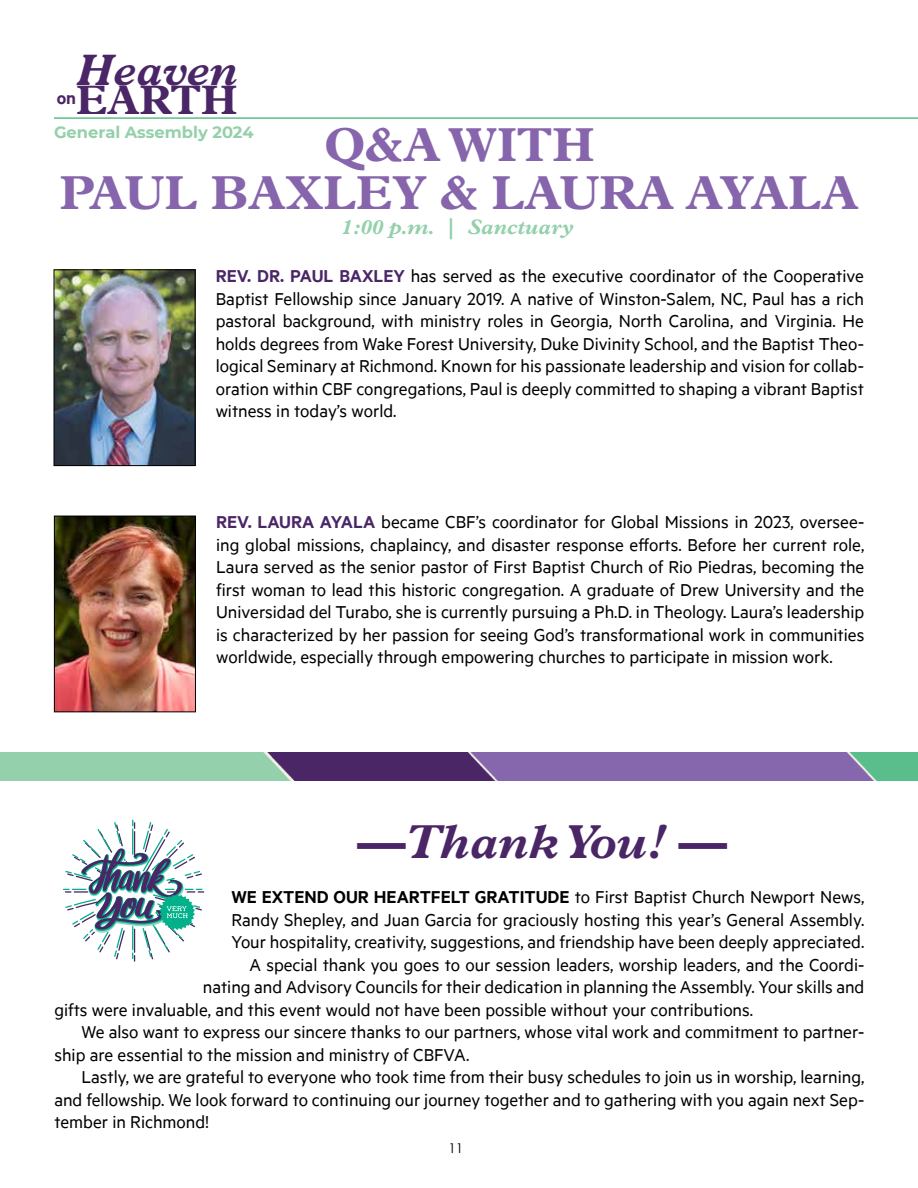
<style>
.page{position:relative;width:918px;height:1188px;background:#fff}
.page>*{position:absolute;margin:0;border:0;box-sizing:border-box;transform-origin:0 0}
.t1{font:700 48px/48px "Plantin MT Pro";color:#8665ac;text-align:center}
.t2{font:italic 700 48px "Plantin MT Pro";color:#4a2666}
.t3{font:italic 700 44.4px "Plantin MT Pro";color:#4a2666}
.t4{font:700 41.4px "Plantin MT Pro";color:#4a2666}
.t5{font:italic 700 21px "Plantin MT Pro";color:#93d0ab}
.t6{font:19.5px/22.5px "Metric";color:#000;text-align:justify}
.t7{font:700 16.35px "Montserrat";color:#93d0ab}
.t8{font:13.5px "Century Gothic";color:#000}
.s1{font-weight:600;color:#4a2666}
.s2{font-weight:600}
</style>
<div class="page">
<img style="left:56px;top:271px;width:137px;height:193px">
<div style="left:54px;top:269px;width:141px;height:197px;border:1px solid #000"></div>
<img style="left:56px;top:518px;width:138px;height:192px">
<div style="left:54px;top:516px;width:142px;height:196px;border:1px solid #000"></div>
<svg style="left:63px;top:820px;width:141px;height:142px"></svg>
<img style="left:0;top:753px;width:918px;height:28px">
<hr style="left:54px;top:117px;width:864px;height:2px;background:#59be8b">
<h2 class="t3" style="left:76px;top:43px;width:163px">Heaven</h2>
<h3 class="t4" style="left:57px;top:76px;width:182px"><sup>on</sup>EARTH</h3>
<p class="t7" style="left:54px;top:120px;width:201px">General Assembly 2024</p>
<h1 class="t1" style="left:60px;top:120px;width:800px">Q&amp;A WITH<br>PAUL BAXLEY &amp; LAURA AYALA</h1>
<p class="t5" style="left:341px;top:214px;width:234px">1:00 p.m. | Sanctuary</p>
<p class="t6" style="left:216px;top:264px;width:650px"><span class="s1">REV. DR. PAUL BAXLEY</span> has served as the executive coordinator of the Cooperative Baptist Fellowship since January 2019. A native of Winston-Salem, NC, Paul has a rich pastoral background, with ministry roles in Georgia, North Carolina, and Virginia. He holds degrees from Wake Forest University, Duke Divinity School, and the Baptist Theo&shy;logical Seminary at Richmond. Known for his passionate leadership and vision for collab&shy;oration within CBF congregations, Paul is deeply committed to shaping a vibrant Baptist witness in today’s world.</p>
<p class="t6" style="left:216px;top:510px;width:650px"><span class="s1">REV. LAURA AYALA</span> became CBF’s coordinator for Global Missions in 2023, oversee&shy;ing global missions, chaplaincy, and disaster response efforts. Before her current role, Laura served as the senior pastor of First Baptist Church of Rio Piedras, becoming the first woman to lead this historic congregation. A graduate of Drew University and the Universidad del Turabo, she is currently pursuing a Ph.D. in Theology. Laura’s leadership is characterized by her passion for seeing God’s transformational work in communities worldwide, especially through empowering churches to participate in mission work.</p>
<h1 class="t2" style="left:357px;top:812px;width:371px">—Thank You! —</h1>
<p class="t6" style="left:231px;top:885px;width:635px"><span class="s2">WE EXTEND OUR HEARTFELT GRATITUDE</span> to First Baptist Church Newport News,</p>
<p class="t6" style="left:231px;top:908px;width:635px">Randy Shepley, and Juan Garcia for graciously hosting this year’s General Assembly.</p>
<p class="t6" style="left:231px;top:930px;width:635px">Your hospitality, creativity, suggestions, and friendship have been deeply appreciated.</p>
<p class="t6" style="left:249px;top:953px;width:617px">A special thank you goes to our session leaders, worship leaders, and the Coordi-</p>
<p class="t6" style="left:203px;top:975px;width:663px">nating and Advisory Councils for their dedication in planning the Assembly. Your skills and</p>
<p class="t6" style="left:54px;top:998px;width:700px">gifts were invaluable, and this event would not have been possible without your contributions.</p>
<p class="t6" style="left:81px;top:1020px;width:785px">We also want to express our sincere thanks to our partners, whose vital work and commitment to partner-</p>
<p class="t6" style="left:54px;top:1043px;width:417px">ship are essential to the mission and ministry of CBFVA.</p>
<p class="t6" style="left:81px;top:1065px;width:785px">Lastly, we are grateful to everyone who took time from their busy schedules to join us in worship, learning,</p>
<p class="t6" style="left:54px;top:1088px;width:811px">and fellowship. We look forward to continuing our journey together and to gathering with you again next Sep-</p>
<p class="t6" style="left:54px;top:1110px;width:156px">tember in Richmond!</p>
<p class="t8" style="left:449px;top:1140px;width:16px">11</p>
</div>
